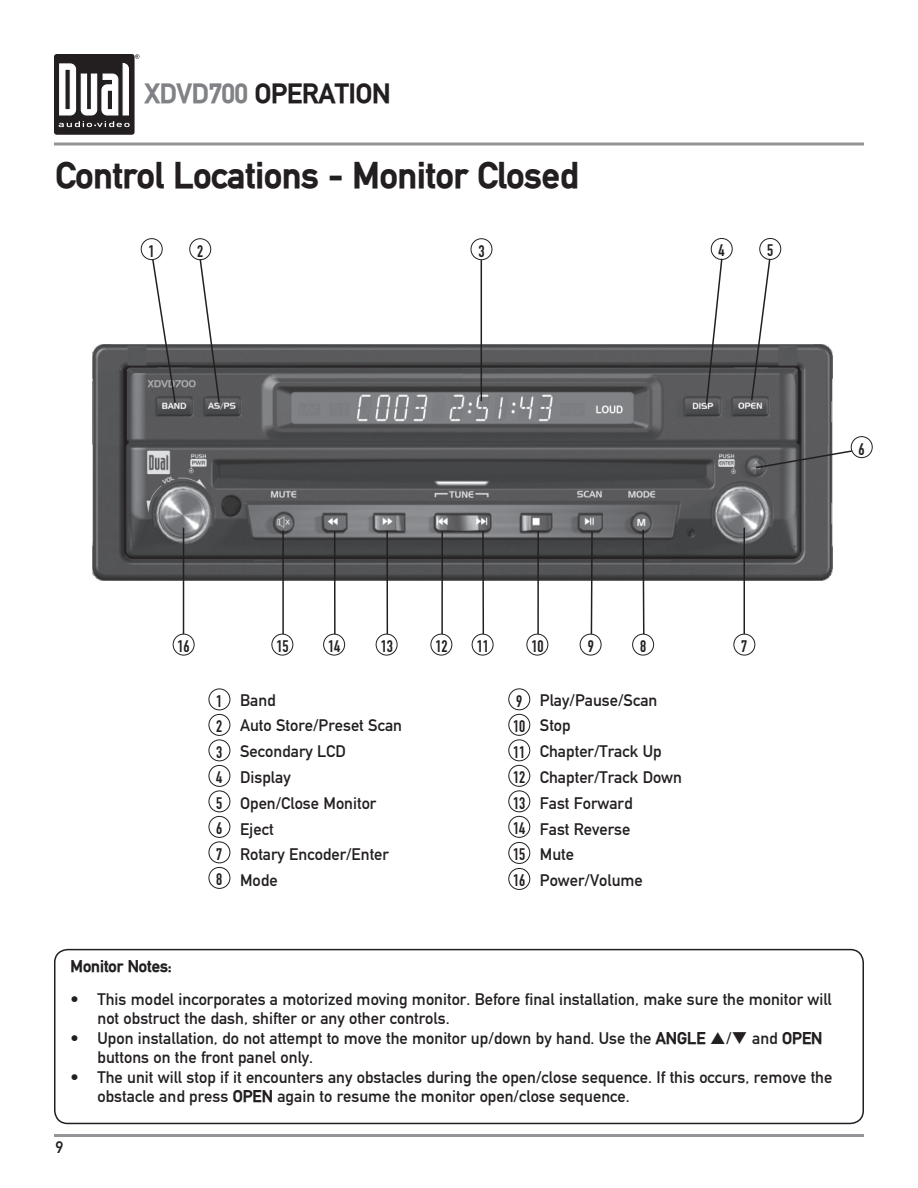
<style>
.page{position:relative;width:918px;height:1188px;background:#fff}
.page>*{position:absolute;margin:0;border:0;box-sizing:border-box;transform-origin:0 0}
.t1{font:700 36px "DIN Mittelschrift";color:#231f20}
.t2{font:700 27px "DIN Mittelschrift";color:#231f20}
.t3{font:16.5px/25.8px "DIN Mittelschrift";color:#231f20}
.t4{font:16.5px/25.5px "DIN Engschrift";color:#231f20;text-align:justify}
.t5{font:700 16.5px "DIN Mittelschrift";color:#231f20}
.s1{color:#808285}
.s2{font-weight:700}
</style>
<div class="page">
<div style="left:54px;top:54px;width:81px;height:81px;background:#231f20;border-radius:3px"></div>
<svg style="left:59px;top:54px;width:81px;height:73px"></svg>
<hr style="left:54px;top:143px;width:810px;height:3px;background:#939598">
<hr style="left:54px;top:1134px;width:810px;height:3px;background:#939598">
<img style="left:92px;top:344px;width:740px;height:236px">
<div style="left:54px;top:949px;width:810px;height:175px;border:2px solid #231f20;border-radius:13px"></div>
<hr style="left:282px;top:530px;width:2px;height:117px;background:#231f20">
<hr style="left:743px;top:528px;width:2px;height:120px;background:#231f20">
<div style="left:272px;top:634px;width:21px;height:21px;background:#fff;border-radius:50%"></div>
<div style="left:272px;top:634px;width:21px;height:21px;border:1px solid #231f20;border-radius:50%"></div>
<div style="left:734px;top:634px;width:21px;height:21px;background:#fff;border-radius:50%"></div>
<div style="left:733px;top:634px;width:22px;height:21px;border:1px solid #231f20;border-radius:50%"></div>
<div style="left:141px;top:238px;width:22px;height:22px;border:1px solid #231f20;border-radius:50%"></div>
<div style="left:189px;top:238px;width:22px;height:22px;border:1px solid #231f20;border-radius:50%"></div>
<svg style="left:151px;top:258px;width:26px;height:147px"></svg>
<svg style="left:199px;top:258px;width:22px;height:147px"></svg>
<div style="left:711px;top:238px;width:22px;height:22px;border:1px solid #231f20;border-radius:50%"></div>
<div style="left:759px;top:238px;width:22px;height:22px;border:1px solid #231f20;border-radius:50%"></div>
<svg style="left:705px;top:257px;width:18px;height:148px"></svg>
<svg style="left:750px;top:257px;width:21px;height:145px"></svg>
<div style="left:209px;top:689px;width:21px;height:21px;border:1px solid #231f20;border-radius:50%"></div>
<div style="left:209px;top:714px;width:21px;height:22px;border:1px solid #231f20;border-radius:50%"></div>
<div style="left:209px;top:740px;width:21px;height:21px;border:1px solid #231f20;border-radius:50%"></div>
<div style="left:209px;top:765px;width:21px;height:22px;border:1px solid #231f20;border-radius:50%"></div>
<div style="left:209px;top:791px;width:21px;height:21px;border:1px solid #231f20;border-radius:50%"></div>
<div style="left:209px;top:816px;width:21px;height:22px;border:1px solid #231f20;border-radius:50%"></div>
<div style="left:209px;top:842px;width:21px;height:21px;border:1px solid #231f20;border-radius:50%"></div>
<div style="left:209px;top:867px;width:21px;height:22px;border:1px solid #231f20;border-radius:50%"></div>
<div style="left:508px;top:688px;width:22px;height:22px;border:1px solid #231f20;border-radius:50%"></div>
<div style="left:508px;top:714px;width:22px;height:22px;border:1px solid #231f20;border-radius:50%"></div>
<div style="left:508px;top:739px;width:22px;height:22px;border:1px solid #231f20;border-radius:50%"></div>
<div style="left:508px;top:765px;width:22px;height:22px;border:1px solid #231f20;border-radius:50%"></div>
<div style="left:508px;top:790px;width:22px;height:22px;border:1px solid #231f20;border-radius:50%"></div>
<div style="left:508px;top:816px;width:22px;height:22px;border:1px solid #231f20;border-radius:50%"></div>
<div style="left:508px;top:842px;width:22px;height:22px;border:1px solid #231f20;border-radius:50%"></div>
<svg style="left:754px;top:449px;width:101px;height:20px"></svg>
<hr style="left:334px;top:531px;width:2px;height:116px;background:#231f20">
<div style="left:324px;top:634px;width:21px;height:21px;background:#fff;border-radius:50%"></div>
<div style="left:323px;top:634px;width:22px;height:21px;border:1px solid #231f20;border-radius:50%"></div>
<hr style="left:386px;top:531px;width:2px;height:116px;background:#231f20">
<div style="left:376px;top:634px;width:21px;height:21px;background:#fff;border-radius:50%"></div>
<div style="left:376px;top:634px;width:21px;height:21px;border:1px solid #231f20;border-radius:50%"></div>
<hr style="left:441px;top:531px;width:2px;height:116px;background:#231f20">
<div style="left:431px;top:634px;width:21px;height:21px;background:#fff;border-radius:50%"></div>
<div style="left:430px;top:634px;width:22px;height:21px;border:1px solid #231f20;border-radius:50%"></div>
<hr style="left:482px;top:532px;width:2px;height:115px;background:#231f20">
<div style="left:472px;top:634px;width:21px;height:21px;background:#fff;border-radius:50%"></div>
<div style="left:472px;top:634px;width:21px;height:21px;border:1px solid #231f20;border-radius:50%"></div>
<hr style="left:537px;top:531px;width:2px;height:116px;background:#231f20">
<div style="left:527px;top:634px;width:21px;height:21px;background:#fff;border-radius:50%"></div>
<div style="left:526px;top:634px;width:22px;height:21px;border:1px solid #231f20;border-radius:50%"></div>
<svg style="left:590px;top:530px;width:4px;height:104px"></svg>
<div style="left:580px;top:634px;width:21px;height:21px;border:1px solid #231f20;border-radius:50%"></div>
<svg style="left:642px;top:528px;width:3px;height:106px"></svg>
<div style="left:632px;top:634px;width:22px;height:21px;border:1px solid #231f20;border-radius:50%"></div>
<hr style="left:183px;top:528px;width:1px;height:120px;background:#231f20">
<div style="left:173px;top:634px;width:21px;height:21px;background:#fff;border-radius:50%"></div>
<div style="left:173px;top:634px;width:22px;height:21px;border:1px solid #231f20;border-radius:50%"></div>
<div style="left:471px;top:238px;width:21px;height:22px;border:1px solid #231f20;border-radius:50%"></div>
<hr style="left:481px;top:260px;width:1px;height:141px;background:#231f20">
<div style="left:508px;top:868px;width:22px;height:22px;border:1px solid #231f20;border-radius:50%"></div>
<div style="left:851px;top:437px;width:21px;height:21px;background:#fff;border-radius:50%"></div>
<div style="left:851px;top:436px;width:22px;height:22px;border:1px solid #231f20;border-radius:50%"></div>
<h2 class="t2" style="left:145px;top:77px;width:247px"><span class="s1">XDVD700</span> OPERATION</h2>
<h1 class="t1" style="left:55px;top:154px;width:525px">Control Locations - Monitor Closed</h1>
<p class="t4" style="left:149px;top:238px;width:8px">1</p>
<p class="t4" style="left:197px;top:238px;width:8px">2</p>
<p class="t4" style="left:719px;top:238px;width:8px">4</p>
<p class="t4" style="left:767px;top:238px;width:8px">5</p>
<p class="t4" style="left:478px;top:238px;width:8px">3</p>
<p class="t4" style="left:859px;top:436px;width:8px">6</p>
<p class="t4" style="left:177px;top:633px;width:14px">16</p>
<p class="t4" style="left:328px;top:633px;width:14px">14</p>
<p class="t4" style="left:381px;top:633px;width:14px">13</p>
<p class="t4" style="left:435px;top:633px;width:14px">12</p>
<p class="t4" style="left:477px;top:633px;width:14px">11</p>
<p class="t4" style="left:531px;top:633px;width:14px">10</p>
<p class="t4" style="left:588px;top:633px;width:8px">9</p>
<p class="t4" style="left:640px;top:633px;width:8px">8</p>
<p class="t4" style="left:276px;top:633px;width:14px">15</p>
<p class="t4" style="left:741px;top:633px;width:8px">7</p>
<p class="t5" style="left:70px;top:957px;width:103px">Monitor Notes:</p>
<p class="t4" style="left:216px;top:688px;width:8px">1<br>2<br>3<br>4<br>5<br>6<br>7<br>8</p>
<p class="t3" style="left:540px;top:687px;width:144px">Play/Pause/Scan<br>Stop<br>Chapter/Track Up<br>Chapter/Track Down<br>Fast Forward<br>Fast Reverse<br>Mute<br>Power/Volume</p>
<p class="t3" style="left:240px;top:687px;width:164px">Band<br>Auto Store/Preset Scan<br>Secondary LCD<br>Display<br>Open/Close Monitor<br>Eject<br>Rotary Encoder/Enter<br>Mode</p>
<p class="t4" style="left:513px;top:688px;width:14px;text-align:left">9<br>10<br>11<br>12<br>13<br>14<br>15</p>
<p class="t4" style="left:513px;top:868px;width:14px">16</p>
<p class="t3" style="left:70px;top:986px;width:10px">•</p>
<p class="t3" style="left:70px;top:1025px;width:10px">•</p>
<p class="t3" style="left:70px;top:1064px;width:10px">•</p>
<p class="t3" style="left:97px;top:989px;width:736px;line-height:19.5px">This model incorporates a motorized moving monitor. Before final installation, make sure the monitor will not obstruct the dash, shifter or any other controls.<br>Upon installation, do not attempt to move the monitor up/down by hand. Use the <span class="s2">ANGLE</span> /❑ and <span class="s2">OPEN </span>buttons on the front panel only.<br>The unit will stop if it encounters any obstacles during the open/close sequence. If this occurs, remove the obstacle and press <span class="s2">OPEN</span> again to resume the monitor open/close sequence.</p>
</div>
